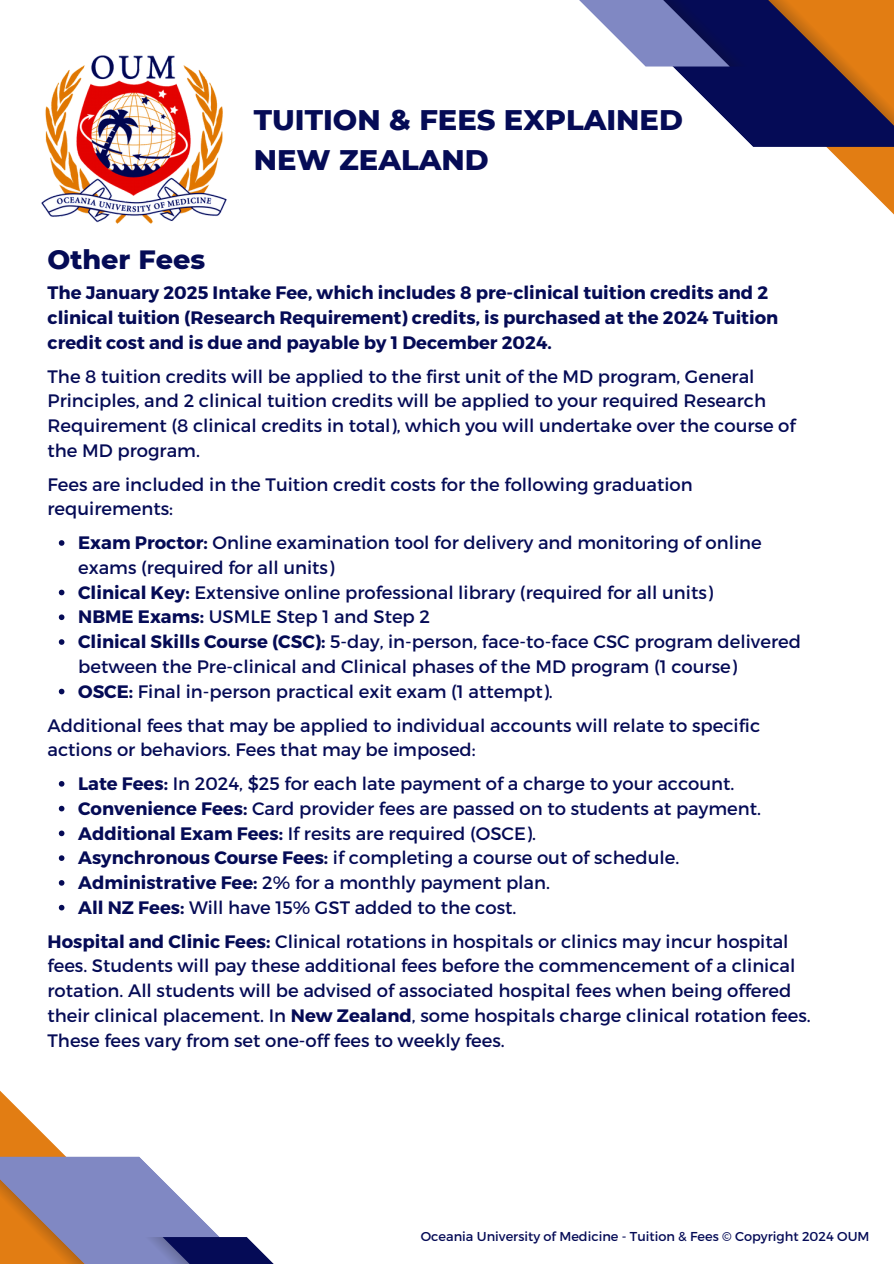
<style>
.page{position:relative;width:894px;height:1264px;background:#fff}
.page>*{position:absolute;margin:0;border:0;box-sizing:border-box;transform-origin:0 0}
.t1{font:800 28.95px/39.8px "Montserrat";color:#050b56}
.t2{font:800 27px "Montserrat";color:#050b56}
.t3{font:18px/24.8px "Montserrat";color:#050b56}
.t4{font:700 18px/24.8px "Montserrat";color:#050b56}
.t5{font:12.9px "Montserrat";color:#050b56}
.s1{font-weight:700}
</style>
<div class="page">
<svg style="left:0;top:1090px;width:66px;height:66px"></svg>
<svg style="left:0;top:1156px;width:273px;height:107px"></svg>
<svg style="left:826px;top:147px;width:67px;height:67px"></svg>
<svg style="left:579px;top:0;width:314px;height:147px"></svg>
<img style="left:41px;top:55px;width:186px;height:169px">
<svg style="left:59px;top:540px;width:5px;height:6px"></svg>
<svg style="left:59px;top:589px;width:5px;height:6px"></svg>
<svg style="left:59px;top:614px;width:5px;height:6px"></svg>
<svg style="left:59px;top:639px;width:5px;height:6px"></svg>
<svg style="left:59px;top:688px;width:5px;height:6px"></svg>
<svg style="left:59px;top:781px;width:5px;height:5px"></svg>
<svg style="left:59px;top:805px;width:5px;height:6px"></svg>
<svg style="left:59px;top:830px;width:5px;height:6px"></svg>
<svg style="left:59px;top:855px;width:5px;height:6px"></svg>
<svg style="left:59px;top:880px;width:5px;height:5px"></svg>
<svg style="left:59px;top:904px;width:5px;height:6px"></svg>
<h1 class="t2" style="left:48px;top:242px;width:159px">Other Fees</h1>
<p class="t1" style="left:254px;top:100px;width:430px">TUITION &amp; FEES EXPLAINED<br>NEW ZEALAND</p>
<h3 class="t4" style="left:48px;top:279px;width:732px">The January 2025 Intake Fee, which includes 8 pre-clinical tuition credits and 2 clinical tuition (Research Requirement) credits, is purchased at the 2024 Tuition credit cost and is due and payable by 1 December 2024.</h3>
<h4 class="t3" style="left:48px;top:363px;width:749px">The 8 tuition credits will be applied to the first unit of the MD program, General Principles, and 2 clinical tuition credits will be applied to your required Research Requirement (8 clinical credits in total), which you will undertake over the course of the MD program.</h4>
<h4 class="t3" style="left:48px;top:471px;width:646px">Fees are included in the Tuition credit costs for the following graduation requirements:</h4>
<p class="t3" style="left:78px;top:529px;width:685px"><span class="s1">Exam Proctor:</span> Online examination tool for delivery and monitoring of online exams (required for all units)</p>
<p class="t3" style="left:78px;top:579px;width:636px"><span class="s1">Clinical Key:</span> Extensive online professional library (required for all units)</p>
<p class="t3" style="left:78px;top:603px;width:353px"><span class="s1">NBME Exams:</span> USMLE Step 1 and Step 2</p>
<p class="t3" style="left:78px;top:628px;width:724px"><span class="s1">Clinical Skills Course (CSC):</span> 5-day, in-person, face-to-face CSC program delivered between the Pre-clinical and Clinical phases of the MD program (1 course)</p>
<p class="t3" style="left:78px;top:678px;width:476px"><span class="s1">OSCE:</span> Final in-person practical exit exam (1 attempt).</p>
<h4 class="t3" style="left:48px;top:711px;width:714px">Additional fees that may be applied to individual accounts will relate to specific actions or behaviors. Fees that may be imposed:</h4>
<p class="t3" style="left:78px;top:770px;width:657px"><span class="s1">Late Fees:</span> In 2024, $25 for each late payment of a charge to your account.</p>
<p class="t3" style="left:78px;top:795px;width:684px"><span class="s1">Convenience Fees:</span> Card provider fees are passed on to students at payment.</p>
<p class="t3" style="left:78px;top:819px;width:459px"><span class="s1">Additional Exam Fees:</span> If resits are required (OSCE).</p>
<p class="t3" style="left:78px;top:844px;width:602px"><span class="s1">Asynchronous Course Fees:</span> if completing a course out of schedule.</p>
<p class="t3" style="left:78px;top:869px;width:473px"><span class="s1">Administrative Fee:</span> 2% for a monthly payment plan.</p>
<p class="t3" style="left:78px;top:894px;width:439px"><span class="s1">All NZ Fees:</span> Will have 15% GST added to the cost.</p>
<h4 class="t3" style="left:48px;top:927px;width:764px"><span class="s1">Hospital and Clinic Fees:</span> Clinical rotations in hospitals or clinics may incur hospital fees. Students will pay these additional fees before the commencement of a clinical rotation. All students will be advised of associated hospital fees when being offered their clinical placement. In <span class="s1">New Zealand</span>, some hospitals charge clinical rotation fees.<br>These fees vary from set one-off fees to weekly fees.</h4>
<h2 class="t5" style="left:421px;top:1227px;width:450px">Oceania University of Medicine - Tuition &amp; Fees © Copyright 2024 OUM</h2>
</div>
